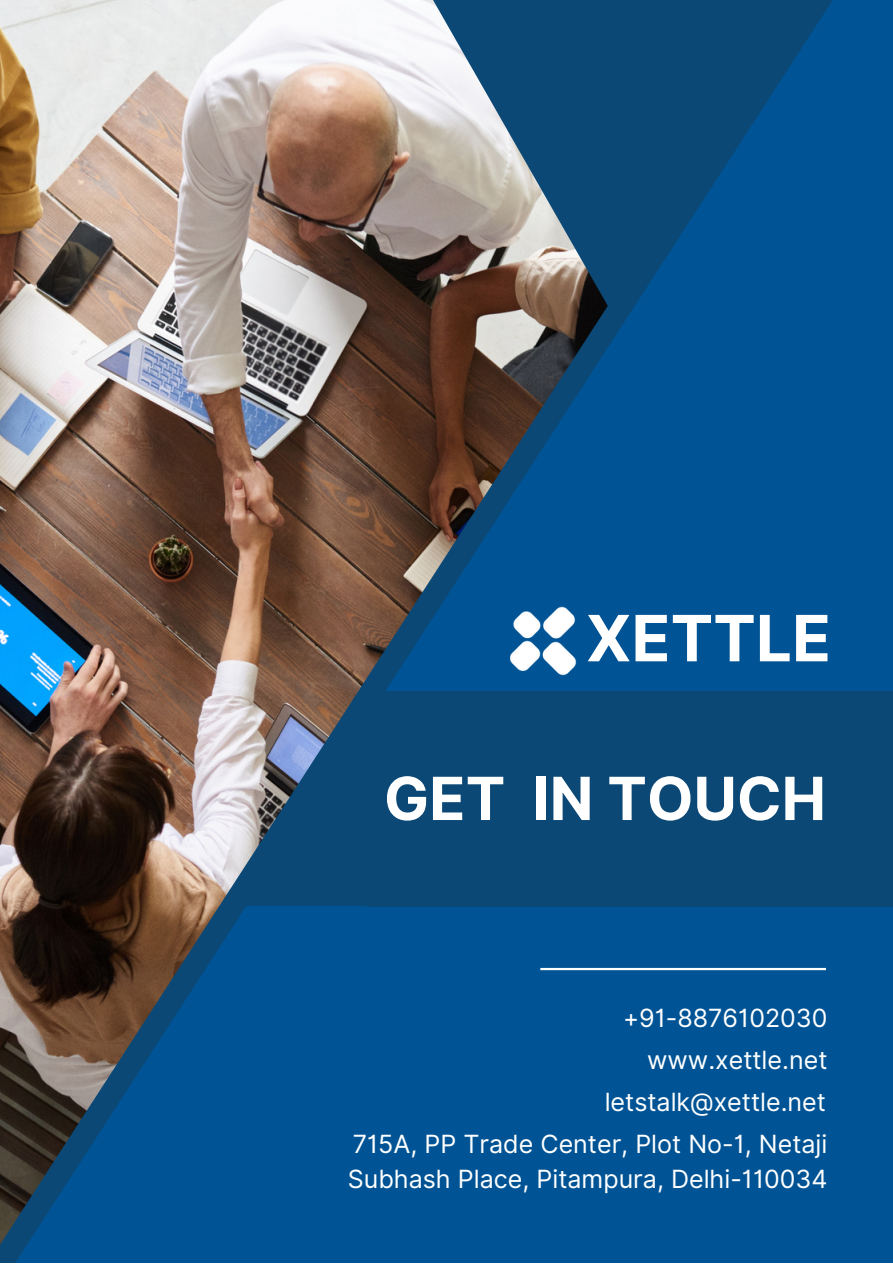
<style>
.page{position:relative;width:893px;height:1264px;background:#fff}
.page>*{position:absolute;margin:0;border:0;box-sizing:border-box;transform-origin:0 0}
.t1{font:700 63.75px "Inter";color:#fff}
.t2{font:700 59.4px "Inter";color:#fff}
.t3{font:25.05px/35px "Inter";color:#fff}
</style>
<div class="page">
<img style="left:0;top:0;width:892px;height:1262px">
<hr style="left:540px;top:967px;width:285px;height:3px;background:#fff">
<div style="left:367px;top:691px;width:525px;height:215px;background:#0b4876"></div>
<img style="left:510px;top:606px;width:68px;height:70px">
<svg style="left:224px;top:711px;width:143px;height:194px;background:#4d6f8e"></svg>
<p class="t1" style="left:586px;top:600px;width:247px">XETTLE</p>
<p class="t2" style="left:384px;top:763px;width:443px">GET IN TOUCH</p>
<p class="t3" style="left:623px;top:1000px;width:206px">+91-8876102030</p>
<p class="t3" style="left:647px;top:1042px;width:182px">www.xettle.net</p>
<p class="t3" style="left:604px;top:1084px;width:223px">letstalk@xettle.net</p>
<p class="t3" style="left:348px;top:1126px;width:481px">715A, PP Trade Center, Plot No-1, Netaji<br>Subhash Place, Pitampura, Delhi-110034</p>
</div>
